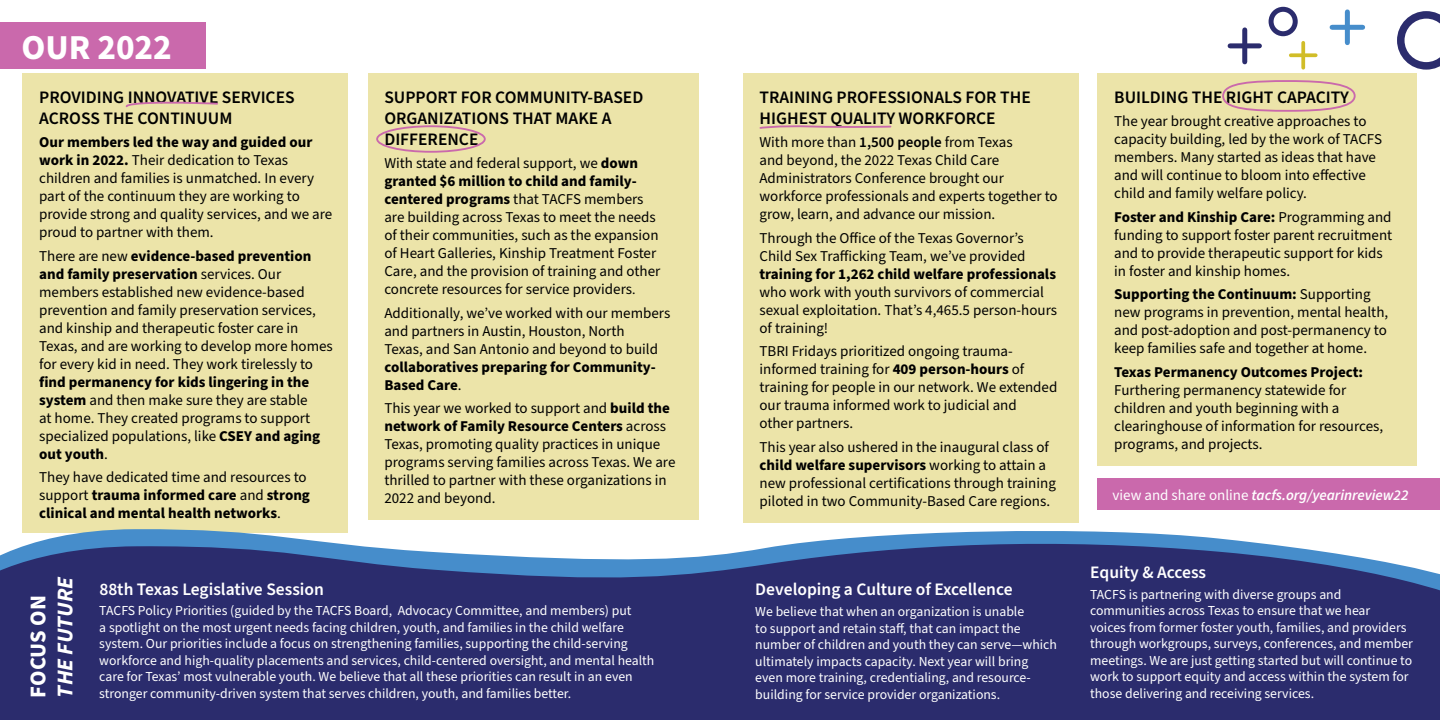
<style>
.page{position:relative;width:1440px;height:720px;background:#fff}
.page>*{position:absolute;margin:0;border:0;box-sizing:border-box;transform-origin:0 0}
.t1{font:700 35px "Source Sans Pro";color:#fff}
.t2{font:italic 700 22.5px "Source Sans Pro";letter-spacing:-.005em;color:#fff}
.t3{font:700 22.5px "Source Sans Pro";letter-spacing:-.01em;color:#fff}
.t4{font:600 17.5px/21px "Source Sans Pro";color:#000}
.t5{font:600 17.5px "Source Sans Pro";color:#fff}
.t6{font:15px/18px "Source Sans Pro";color:#000}
.t7{font:700 15px/18px "Source Sans Pro";color:#000}
.t8{font:italic 600 15px "Source Sans Pro";color:#fff}
.t9{font:13.75px/16.5px "Source Sans Pro";color:#fff}
.s1{font-weight:700}
.s2{font-weight:400}
.s3{font-size:13.75px}
.s4{font-weight:600}
.s5{font-weight:400;font-style:normal}
</style>
<div class="page">
<div style="left:743px;top:74px;width:335px;height:449px;background:#ece4a9"></div>
<div style="left:1098px;top:74px;width:319px;height:392px;background:#ece4a9"></div>
<div style="left:22px;top:74px;width:326px;height:459px;background:#ece4a9"></div>
<div style="left:368px;top:74px;width:330px;height:446px;background:#ece4a9"></div>
<svg style="left:58px;top:529px;width:1144px;height:8px"></svg>
<div style="left:0;top:22px;width:206px;height:47px;background:#ca69ac"></div>
<svg style="left:0;top:537px;width:1440px;height:183px;background:#373d7a"></svg>
<div style="left:1098px;top:478px;width:342px;height:31px;background:#ca69ac"></div>
<svg style="left:1301px;top:43px;width:4px;height:25px"></svg>
<svg style="left:1291px;top:53px;width:25px;height:4px"></svg>
<div style="left:1242px;top:30px;width:5px;height:32px;background:#2b2c6d"></div>
<div style="left:1230px;top:43px;width:29px;height:5px;background:#2b2c6d"></div>
<div style="left:1345px;top:12px;width:5px;height:31px;background:#468dcb"></div>
<div style="left:1332px;top:25px;width:31px;height:5px;background:#468dcb"></div>
<svg style="left:1397px;top:11px;width:43px;height:59px"></svg>
<div style="left:1269px;top:7px;width:29px;height:29px;border:5px solid #2b2c6d;border-radius:50%"></div>
<svg style="left:125px;top:101px;width:93px;height:7px"></svg>
<div style="left:376px;top:125px;width:110px;height:28px;border:2px solid #ca69ac;border-radius:50%"></div>
<svg style="left:759px;top:125px;width:133px;height:4px"></svg>
<div style="left:1222px;top:80px;width:134px;height:32px;border:2px solid #ca69ac;border-radius:50%"></div>
<h1 class="t1" style="left:21px;top:24px;width:152px">OUR 2022</h1>
<p class="t4" style="left:39px;top:87px;width:257px">PROVIDING INNOVATIVE SERVICES<br>ACROSS THE CONTINUUM</p>
<p class="t6" style="left:39px;top:134px;width:295px"><span class="s1">Our members led the way and guided our work in 2022.</span> Their dedication to Texas children and families is unmatched. In every part of the continuum they are working to provide strong and quality services, and we are proud to partner with them.</p>
<p class="t6" style="left:39px;top:247px;width:295px">There are new <span class="s1">evidence-based prevention and family preservation</span> services. Our members established new evidence-based prevention and family preservation services, and kinship and therapeutic foster care in Texas, and are working to develop more homes for every kid in need. They work tirelessly to</p>
<p class="t6" style="left:39px;top:373px;width:283px"><span class="s1">find permanency for kids lingering in the system</span> and then make sure they are stable at home. They created programs to support specialized populations, like <span class="s1">CSEY and aging out youth</span>.</p>
<p class="t7" style="left:39px;top:469px;width:272px"><span class="s2">They have dedicated time and resources to support</span> trauma informed care <span class="s2">and</span> strong clinical and mental health networks<span class="s2">.</span></p>
<p class="t4" style="left:384px;top:87px;width:260px">SUPPORT FOR COMMUNITY-BASED<br>ORGANIZATIONS THAT MAKE A<br>DIFFERENCE</p>
<p class="t6" style="left:384px;top:155px;width:277px">With state and federal support, we <span class="s1">down granted $6 million to child and family&shy;centered programs</span> that TACFS members are building across Texas to meet the needs of their communities, such as the expansion of Heart Galleries, Kinship Treatment Foster Care, and the provision of training and other concrete resources for service providers<span class="s3">.</span></p>
<p class="t6" style="left:384px;top:304px;width:287px">Additionally, we’ve worked with our members and partners in Austin, Houston, North<br>Texas, and San Antonio and beyond to build</p>
<p class="t7" style="left:384px;top:358px;width:273px">collaboratives preparing for Community-<br>Based Care<span class="s2">.</span></p>
<p class="t6" style="left:384px;top:400px;width:293px">This year we worked to support and <span class="s1">build the network of Family Resource Centers</span> across Texas, promoting quality practices in unique programs serving families across Texas. We are thrilled to partner with these organizations in 2022 and beyond.</p>
<p class="t4" style="left:760px;top:87px;width:273px">TRAINING PROFESSIONALS FOR THE<br>HIGHEST QUALITY WORKFORCE</p>
<p class="t6" style="left:760px;top:134px;width:300px">With more than <span class="s4">1,500 people</span> from Texas<br>and beyond, the 2022 Texas Child Care Administrators Conference brought our workforce professionals and experts together to grow, learn, and advance our mission.</p>
<p class="t6" style="left:760px;top:229px;width:267px">Through the Office of the Texas Governor’s<br>Child Sex Trafficking Team, we’ve provided</p>
<p class="t7" style="left:760px;top:265px;width:298px">training for 1,262 child welfare professionals</p>
<p class="t6" style="left:760px;top:283px;width:299px">who work with youth survivors of commercial sexual exploitation. That’s 4,465.5 person-hours of training!</p>
<p class="t6" style="left:760px;top:343px;width:299px">TBRI Fridays prioritized ongoing trauma&shy;informed training for <span class="s1">409 person-hours</span> of training for people in our network. We extended our trauma informed work to judicial and<br>other partners.</p>
<p class="t6" style="left:760px;top:439px;width:298px">This year also ushered in the inaugural class of <span class="s1">child welfare supervisors</span> working to attain a new professional certifications through training piloted in two Community-Based Care regions.</p>
<h2 class="t3" style="left:23px;top:698px;width:104px;rotate:-90deg">FOCUS ON</h2>
<h2 class="t2" style="left:50px;top:698px;width:123px;rotate:-90deg">THE FUTURE</h2>
<p class="t5" style="left:755px;top:577px;width:259px">Developing a Culture of Excellence</p>
<p class="t5" style="left:99px;top:577px;width:226px">88th Texas Legislative Session</p>
<p class="t9" style="left:99px;top:603px;width:557px">TACFS Policy Priorities (guided by the TACFS Board, Advocacy Committee, and members) put<br>a spotlight on the most urgent needs facing children, youth, and families in the child welfare system. Our priorities include a focus on strengthening families, supporting the child-serving workforce and high-quality placements and services, child-centered oversight, and mental health care for Texas’ most vulnerable youth. We believe that all these priorities can result in an even stronger community-driven system that serves children, youth, and families better.</p>
<p class="t9" style="left:755px;top:604px;width:303px">We believe that when an organization is unable<br>to support and retain staff, that can impact the number of children and youth they can serve—which ultimately impacts capacity. Next year will bring even more training, credentialing, and resource&shy;building for service provider organizations.</p>
<p class="t4" style="left:1114px;top:87px;width:236px">BUILDING THE RIGHT CAPACITY</p>
<p class="t6" style="left:1114px;top:113px;width:269px">The year brought creative approaches to capacity building, led by the work of TACFS members. Many started as ideas that have and will continue to bloom into effective child and family welfare policy.</p>
<p class="t6" style="left:1114px;top:208px;width:280px"><span class="s1">Foster and Kinship Care:</span> Programming and funding to support foster parent recruitment and to provide therapeutic support for kids in foster and kinship homes.</p>
<p class="t6" style="left:1114px;top:286px;width:276px"><span class="s1">Supporting the Continuum:</span> Supporting new programs in prevention, mental health, and post-adoption and post-permanency to keep families safe and together at home.</p>
<p class="t7" style="left:1114px;top:363px;width:250px">Texas Permanency Outcomes Project:</p>
<p class="t6" style="left:1114px;top:382px;width:270px">Furthering permanency statewide for children and youth beginning with a clearinghouse of information for resources, programs, and projects.</p>
<p class="t8" style="left:1112px;top:485px;width:298px"><span class="s5">view and share online</span> tacfs.org/yearinreview22</p>
<p class="t5" style="left:1090px;top:561px;width:117px">Equity &amp; Access</p>
<p class="t9" style="left:1090px;top:586px;width:324px">TACFS is partnering with diverse groups and communities across Texas to ensure that we hear<br>voices from former foster youth, families, and providers through workgroups, surveys, conferences, and member meetings. We are just getting started but will continue to work to support equity and access within the system for those delivering and receiving services.</p>
</div>
